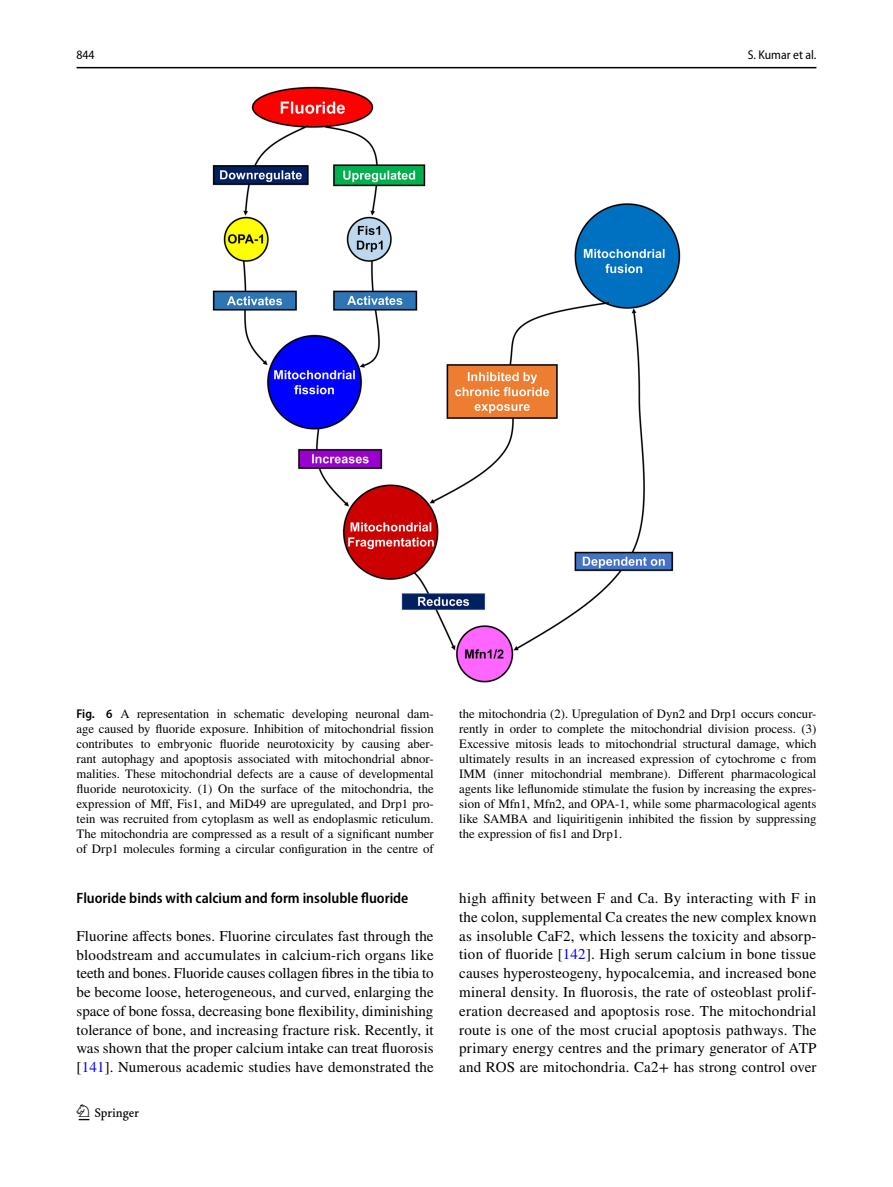
<style>
.page{position:relative;width:893px;height:1187px;background:#fff}
.page>*{position:absolute;margin:0;border:0;box-sizing:border-box;transform-origin:0 0}
.t1{font:22.5px "Springnew Regular 2";color:#000}
.t2{font:15px/18.8px "STIX";letter-spacing:.01em;color:#000;text-align:justify}
.t3{font:600 semi-condensed 15px "Myriad Pro";color:#000}
.t4{font:12.75px/15px "STIX";color:#000;text-align:justify}
.t5{font:semi-condensed 12.75px "Myriad Pro";color:#000}
.s1{font-family:"Myriad Pro";font-weight:600;font-stretch:semi-condensed}
.s2{color:#00f}
</style>
<div class="page">
<hr style="left:77px;top:67px;width:739px;height:1px;background:#000">
<img style="left:213px;top:87px;width:467px;height:595px">
<p class="t5" style="left:77px;top:48px;width:20px">844</p>
<p class="t5" style="left:748px;top:48px;width:70px">S. Kumar et al.</p>
<p class="t4" style="left:77px;top:707px;width:359px"><span class="s1">Fig. 6</span> A representation in schematic developing neuronal dam&shy;age caused by fluoride exposure. Inhibition of mitochondrial fission contributes to embryonic fluoride neurotoxicity by causing aber&shy;rant autophagy and apoptosis associated with mitochondrial abnor&shy;malities. These mitochondrial defects are a cause of developmental fluoride neurotoxicity. (1) On the surface of the mitochondria, the expression of Mff, Fis1, and MiD49 are upregulated, and Drp1 pro&shy;tein was recruited from cytoplasm as well as endoplasmic reticulum.<br>The mitochondria are compressed as a result of a significant number of Drp1 molecules forming a circular configuration in the centre of</p>
<p class="t4" style="left:459px;top:707px;width:359px">the mitochondria (2). Upregulation of Dyn2 and Drp1 occurs concur&shy;rently in order to complete the mitochondrial division process. (3)<br>Excessive mitosis leads to mitochondrial structural damage, which ultimately results in an increased expression of cytochrome c from IMM (inner mitochondrial membrane). Different pharmacological agents like leflunomide stimulate the fusion by increasing the expres&shy;sion of Mfn1, Mfn2, and OPA-1, while some pharmacological agents like SAMBA and liquiritigenin inhibited the fission by suppressing the expression of fis1 and Drp1.</p>
<p class="t3" style="left:77px;top:890px;width:333px">Fluoride binds with calcium and form insoluble fluoride</p>
<p class="t2" style="left:77px;top:927px;width:359px">Fluorine affects bones. Fluorine circulates fast through the bloodstream and accumulates in calcium-rich organs like teeth and bones. Fluoride causes collagen fibres in the tibia to be become loose, heterogeneous, and curved, enlarging the space of bone fossa, decreasing bone flexibility, diminishing tolerance of bone, and increasing fracture risk. Recently, it was shown that the proper calcium intake can treat fluorosis [<span class="s2">141</span>]. Numerous academic studies have demonstrated the</p>
<h1 class="t1" style="left:79px;top:1104px;width:62px">1 3</h1>
<p class="t2" style="left:459px;top:889px;width:359px">high affinity between F and Ca. By interacting with F in the colon, supplemental Ca creates the new complex known as insoluble CaF2, which lessens the toxicity and absorp&shy;tion of fluoride [<span class="s2">142</span>]. High serum calcium in bone tissue causes hyperosteogeny, hypocalcemia, and increased bone mineral density. In fluorosis, the rate of osteoblast prolif&shy;eration decreased and apoptosis rose. The mitochondrial route is one of the most crucial apoptosis pathways. The primary energy centres and the primary generator of ATP and ROS are mitochondria. Ca2+ has strong control over</p>
</div>
